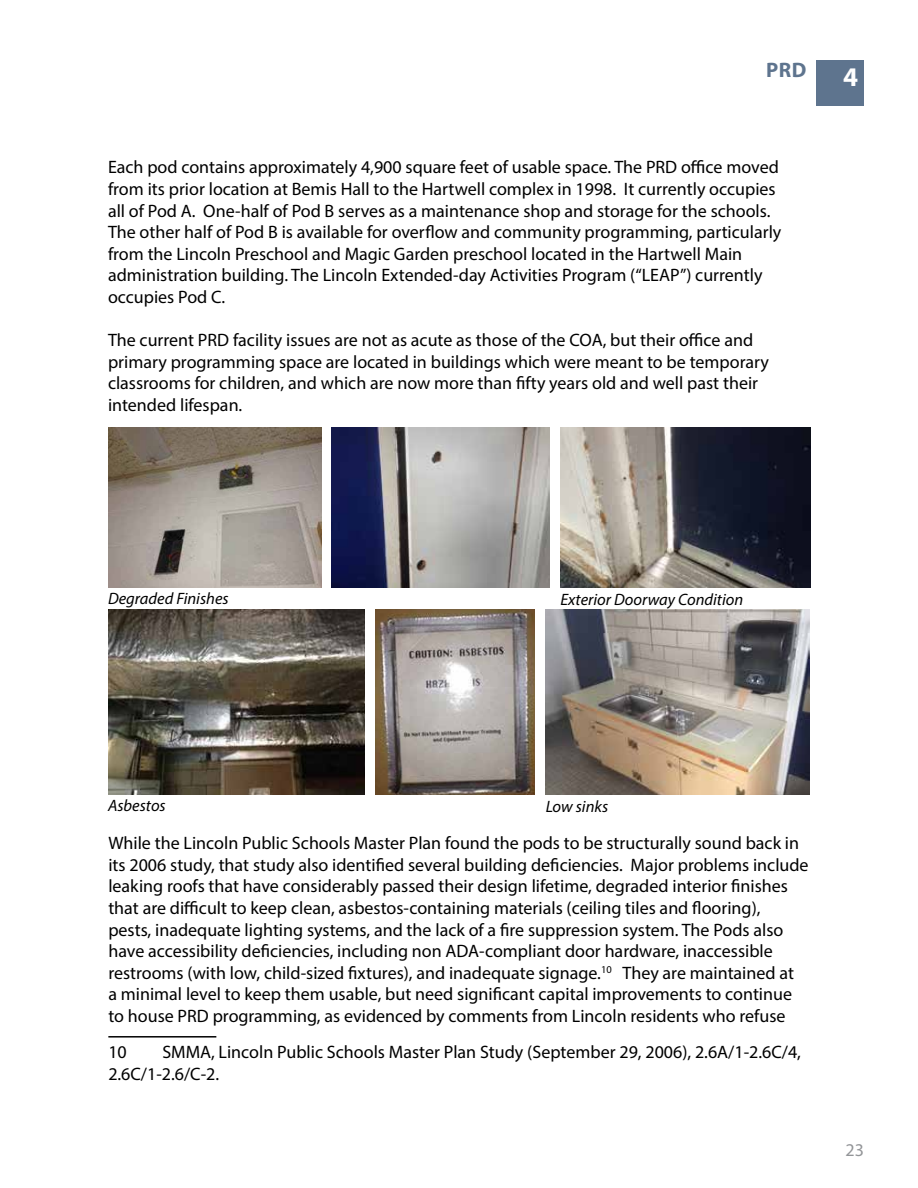
<style>
.page{position:relative;width:918px;height:1188px;background:#fff}
.page>*{position:absolute;margin:0;border:0;box-sizing:border-box;transform-origin:0 0}
.t1{font:700 27px "Myriad Pro";color:#fff}
.t2{font:700 21px "Myriad Pro";color:#5e748e}
.t3{font:18px/21.6px "Myriad Pro";color:#000}
.t4{font:18px "Myriad Pro";color:#939598}
.t5{font:italic 16.5px "Myriad Pro";color:#000}
</style>
<div class="page">
<div style="left:816px;top:60px;width:48px;height:46px;background:#5e748e"></div>
<img style="left:108px;top:609px;width:257px;height:186px">
<img style="left:375px;top:609px;width:160px;height:186px">
<img style="left:546px;top:609px;width:264px;height:186px">
<img style="left:108px;top:427px;width:213px;height:160px">
<img style="left:332px;top:427px;width:218px;height:160px">
<img style="left:560px;top:427px;width:250px;height:160px">
<hr style="left:108px;top:1036px;width:108px;height:2px;background:#000">
<p class="t2" style="left:766px;top:56px;width:42px">prd</p>
<h1 class="t1" style="left:843px;top:59px;width:16px">4</h1>
<p class="t3" style="left:108px;top:156px;width:675px">Each pod contains approximately 4,900 square feet of usable space. The PRD office moved from its prior location at Bemis Hall to the Hartwell complex in 1998. It currently occupies all of Pod A. One-half of Pod B serves as a maintenance shop and storage for the schools.<br>The other half of Pod B is available for overflow and community programming, particularly from the Lincoln Preschool and Magic Garden preschool located in the Hartwell Main administration building. The Lincoln Extended-day Activities Program (“LEAP”) currently occupies Pod C.</p>
<p class="t3" style="left:108px;top:329px;width:663px">The current PRD facility issues are not as acute as those of the COA, but their office and primary programming space are located in buildings which were meant to be temporary classrooms for children, and which are now more than fifty years old and well past their intended lifespan.</p>
<p class="t5" style="left:108px;top:588px;width:122px">Degraded Finishes</p>
<p class="t5" style="left:560px;top:589px;width:184px">Exterior Doorway Condition</p>
<p class="t5" style="left:108px;top:796px;width:59px">Asbestos</p>
<p class="t5" style="left:546px;top:796px;width:64px">Low sinks</p>
<p class="t3" style="left:108px;top:832px;width:702px">While the Lincoln Public Schools Master Plan found the pods to be structurally sound back in its 2006 study, that study also identified several building deficiencies. Major problems include leaking roofs that have considerably passed their design lifetime, degraded interior finishes that are difficult to keep clean, asbestos-containing materials (ceiling tiles and flooring),<br>pests, inadequate lighting systems, and the lack of a fire suppression system. The Pods also have accessibility deficiencies, including non ADA-compliant door hardware, inaccessible restrooms (with low, child-sized fixtures), and inadequate signage.<sup>10</sup> They are maintained at<br>a minimal level to keep them usable, but need significant capital improvements to continue to house PRD programming, as evidenced by comments from Lincoln residents who refuse</p>
<p class="t3" style="left:108px;top:1041px;width:20px">10</p>
<p class="t3" style="left:108px;top:1041px;width:694px;text-indent:54px">SMMA, Lincoln Public Schools Master Plan Study (September 29, 2006), 2.6A/1-2.6C/4,<br>2.6C/1-2.6/C-2.</p>
<p class="t4" style="left:846px;top:1139px;width:20px">23</p>
</div>
